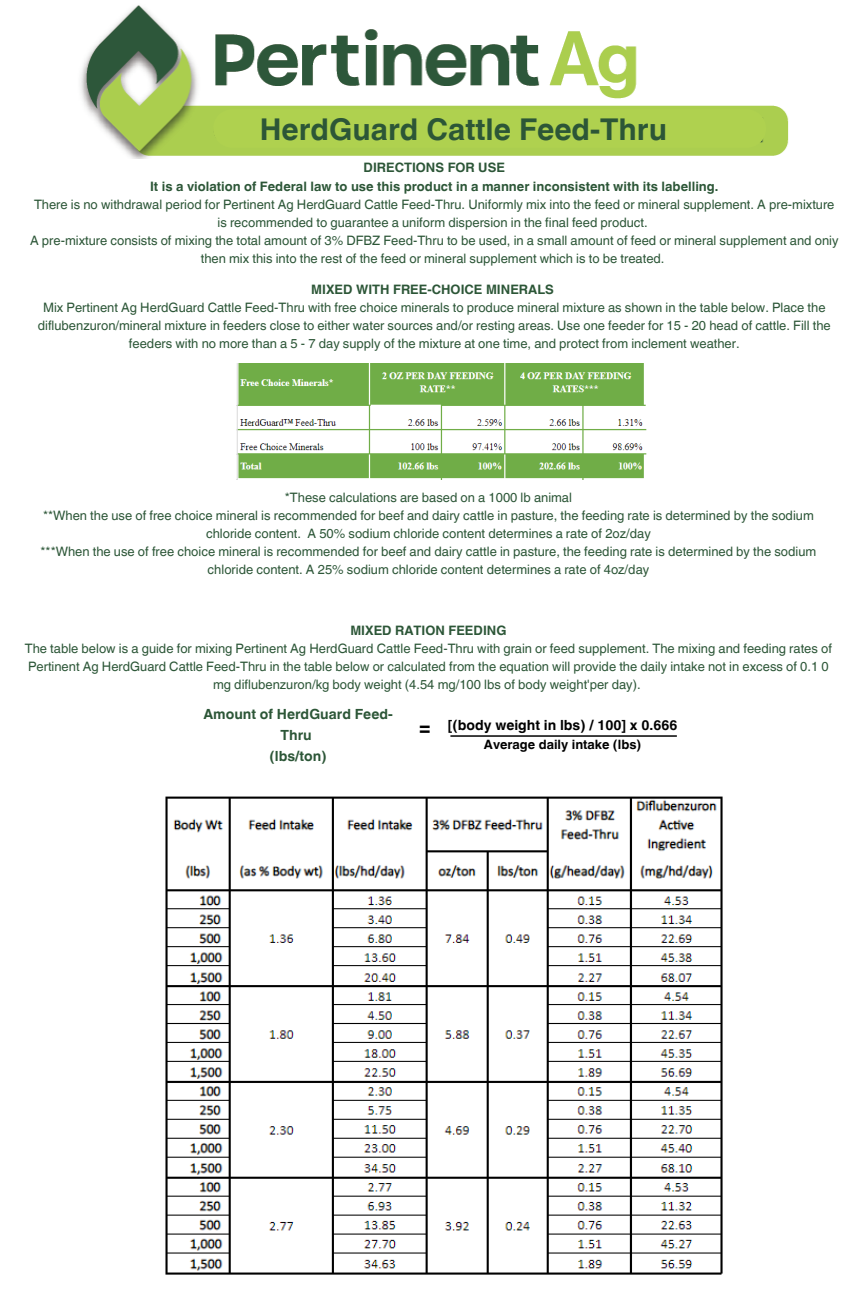
<style>
.page{position:relative;width:864px;height:1296px;background:#fff}
.page>*{position:absolute;margin:0;border:0;box-sizing:border-box;transform-origin:0 0}
.t1{font:700 30px "Helvetica World";color:#2c5637}
.t2{font:700 22.1px "Canva Sans";color:#000}
.t3{font:700 14px/21px "Helvetica World";color:#2c5637;text-align:center}
.t4{font:700 14px "Helvetica World";color:#000}
.t5{font:13px/18px "Helvetica World";color:#2c5637;text-align:center}
.t6{font:700 13px "Helvetica World";color:#2c5637}
.t7{font:700 12.9px "Helvetica World";color:#000}
</style>
<div class="page">
<hr style="left:450px;top:735px;width:227px;height:2px;background:#000">
<img style="left:80px;top:5px;width:709px;height:154px">
<div style="left:213px;top:109px;width:553px;height:39px;background:#afd14f"></div>
<img style="left:165px;top:796px;width:558px;height:479px">
<img style="left:236px;top:364px;width:411px;height:115px">
<p class="t1" style="left:260px;top:105px;width:409px">HerdGuard Cattle Feed-Thru</p>
<p class="t6" style="left:364px;top:156px;width:143px">DIRECTIONS FOR USE</p>
<p class="t6" style="left:150px;top:176px;width:570px">It is a violation of Federal law to use this product in a manner inconsistent with its labelling.</p>
<p class="t5" style="left:34px;top:196px;width:802px">There is no withdrawal period for Pertinent Ag HerdGuard Cattle Feed-Thru. Uniformly mix into the feed or mineral supplement. A pre-mixture is recommended to guarantee a uniform dispersion in the final feed product.</p>
<p class="t5" style="left:30px;top:232px;width:810px">A pre-mixture consists of mixing the total amount of 3% DFBZ Feed-Thru to be used, in a small amount of feed or mineral supplement and oniy then mix this into the rest of the feed or mineral supplement which is to be treated.</p>
<p class="t6" style="left:311px;top:279px;width:244px">MIXED WITH FREE-CHOICE MINERALS</p>
<p class="t5" style="left:38px;top:299px;width:795px">Mix Pertinent Ag HerdGuard Cattle Feed-Thru with free choice minerals to produce mineral mixture as shown in the table below. Place the diflubenzuron/mineral mixture in feeders close to either water sources and/or resting areas. Use one feeder for 15 - 20 head of cattle. Fill the feeders with no more than a 5 - 7 day supply of the mixture at one time, and protect from inclement weather.</p>
<p class="t5" style="left:285px;top:489px;width:289px">*These calculations are based on a 1000 lb animal</p>
<p class="t5" style="left:43px;top:507px;width:772px">**When the use of free choice mineral is recommended for beef and dairy cattle in pasture, the feeding rate is determined by the sodium chloride content. A 50% sodium chloride content determines a rate of 2oz/day</p>
<p class="t5" style="left:41px;top:543px;width:777px">***When the use of free choice mineral is recommended for beef and dairy cattle in pasture, the feeding rate is determined by the sodium chloride content. A 25% sodium chloride content determines a rate of 4oz/day</p>
<p class="t6" style="left:350px;top:620px;width:158px">MIXED RATION FEEDING</p>
<p class="t5" style="left:25px;top:639px;width:809px">The table below is a guide for mixing Pertinent Ag HerdGuard Cattle Feed-Thru with grain or feed supplement. The mixing and feeding rates of<br>Pertinent Ag HerdGuard Cattle Feed-Thru in the table below or calculated from the equation will provide the daily intake not in excess of 0.1 0 mg diflubenzuron/kg body weight (4.54 mg/100 lbs of body weight'per day).</p>
<p class="t3" style="left:203px;top:702px;width:191px">Amount of HerdGuard Feed-<br>Thru</p>
<p class="t3" style="left:270px;top:744px;width:58px">(lbs/ton)</p>
<p class="t4" style="left:448px;top:714px;width:231px">[(body weight in lbs) / 100] x 0.666</p>
<p class="t2" style="left:419px;top:714px;width:14px">=</p>
<p class="t7" style="left:484px;top:733px;width:159px">Average daily intake (lbs)</p>
</div>
